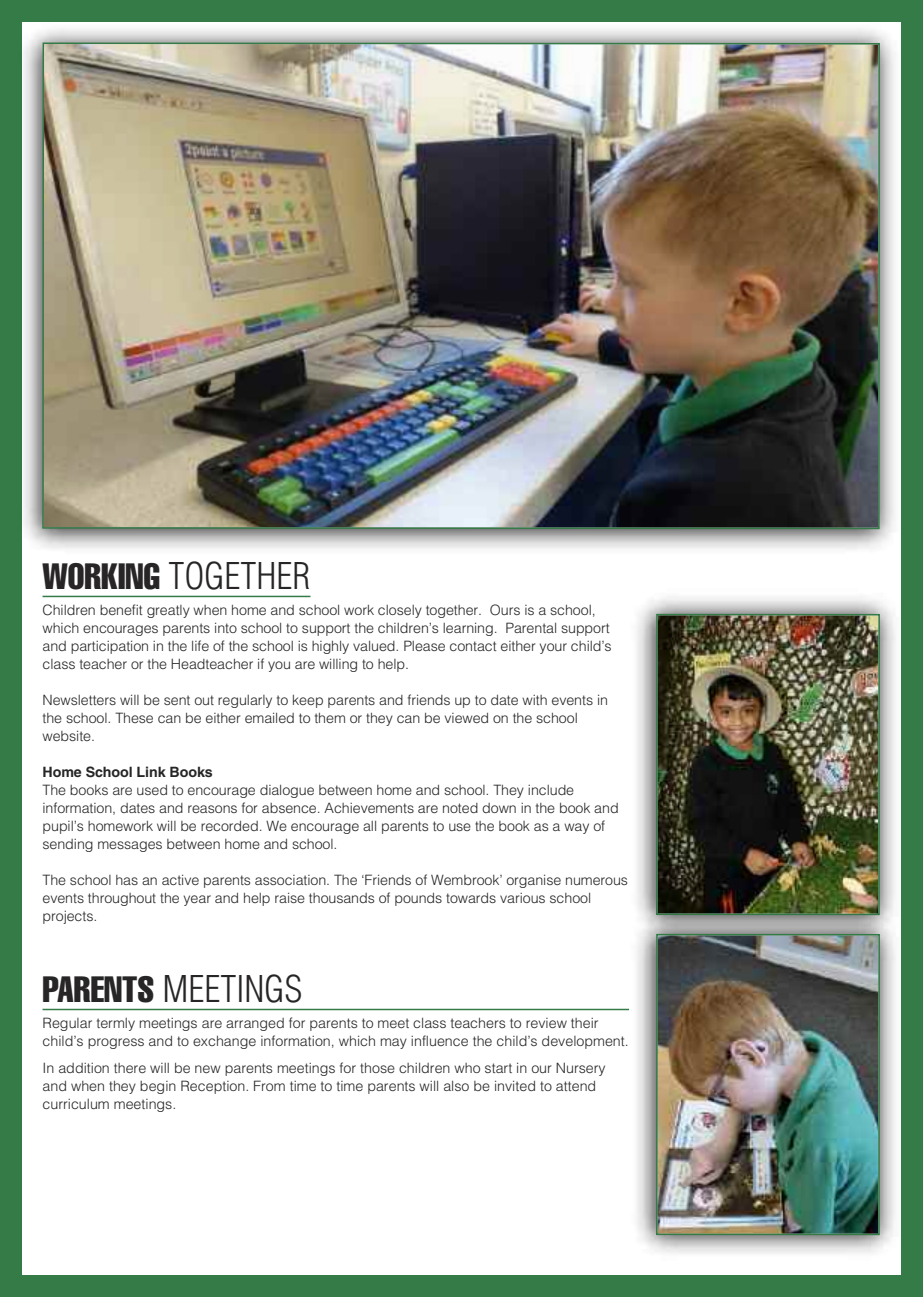
<style>
.page{position:relative;width:923px;height:1297px;background:#fff}
.page>*{position:absolute;margin:0;border:0;box-sizing:border-box;transform-origin:0 0}
.t1{font:300 condensed 36px "Helvetica";color:#272526}
.t2{font:300 14.25px/18px "Helvetica";letter-spacing:-.005em;color:#272526}
.t3{font:700 14.25px "Helvetica";letter-spacing:-.005em;color:#272526}
.s1{font-weight:400;font-stretch:extra-condensed}
.s2{font-weight:400;font-stretch:extra-condensed;font-size:18px;color:#fff}
</style>
<div class="page">
<div style="left:0;top:0;width:21px;height:1297px;background:#347b48"></div>
<div style="left:0;top:0;width:923px;height:21px;background:#347b48"></div>
<div style="left:0;top:1276px;width:923px;height:21px;background:#347b48"></div>
<div style="left:901px;top:0;width:22px;height:1297px;background:#347b48"></div>
<hr style="left:43px;top:596px;width:267px;height:1px;background:#347b48">
<hr style="left:43px;top:1009px;width:586px;height:1px;background:#347b48">
<img style="left:21px;top:21px;width:880px;height:534px">
<img style="left:42px;top:42px;width:838px;height:488px">
<img style="left:636px;top:596px;width:260px;height:312px">
<img style="left:659px;top:617px;width:218px;height:291px">
<div style="left:656px;top:614px;width:224px;height:301px;border:2px solid #347b48"></div>
<img style="left:636px;top:908px;width:260px;height:346px">
<img style="left:659px;top:937px;width:218px;height:295px">
<div style="left:656px;top:934px;width:224px;height:301px;border:2px solid #347b48"></div>
<h1 class="t1" style="left:43px;top:555px;width:269px"><span class="s1">WORKING</span><span class="s2">A</span>TOGETHER</h1>
<p class="t2" style="left:43px;top:600px;width:571px">Children benefit greatly when home and school work closely together. Ours is a school, which encourages parents into school to support the children’s learning. Parental support and participation in the life of the school is highly valued. Please contact either your child’s class teacher or the Headteacher if you are willing to help.</p>
<p class="t2" style="left:43px;top:690px;width:567px">Newsletters will be sent out regularly to keep parents and friends up to date with events in the school. These can be either emailed to them or they can be viewed on the school website.</p>
<p class="t3" style="left:43px;top:767px;width:172px">Home School Link Books</p>
<p class="t2" style="left:43px;top:780px;width:578px">The books are used to encourage dialogue between home and school. They include information, dates and reasons for absence. Achievements are noted down in the book and pupil’s homework will be recorded. We encourage all parents to use the book as a way of sending messages between home and school.</p>
<p class="t2" style="left:43px;top:870px;width:587px">The school has an active parents association. The ‘Friends of Wembrook’ organise numerous events throughout the year and help raise thousands of pounds towards various school projects.</p>
<h1 class="t1" style="left:43px;top:968px;width:261px"><span class="s1">PARENTS</span> MEETINGS</h1>
<p class="t2" style="left:43px;top:1013px;width:588px">Regular termly meetings are arranged for parents to meet class teachers to review their child’s progress and to exchange information, which may influence the child’s development.</p>
<p class="t2" style="left:43px;top:1058px;width:565px">In addition there will be new parents meetings for those children who start in our Nursery and when they begin Reception. From time to time parents will also be invited to attend curriculum meetings.</p>
</div>
